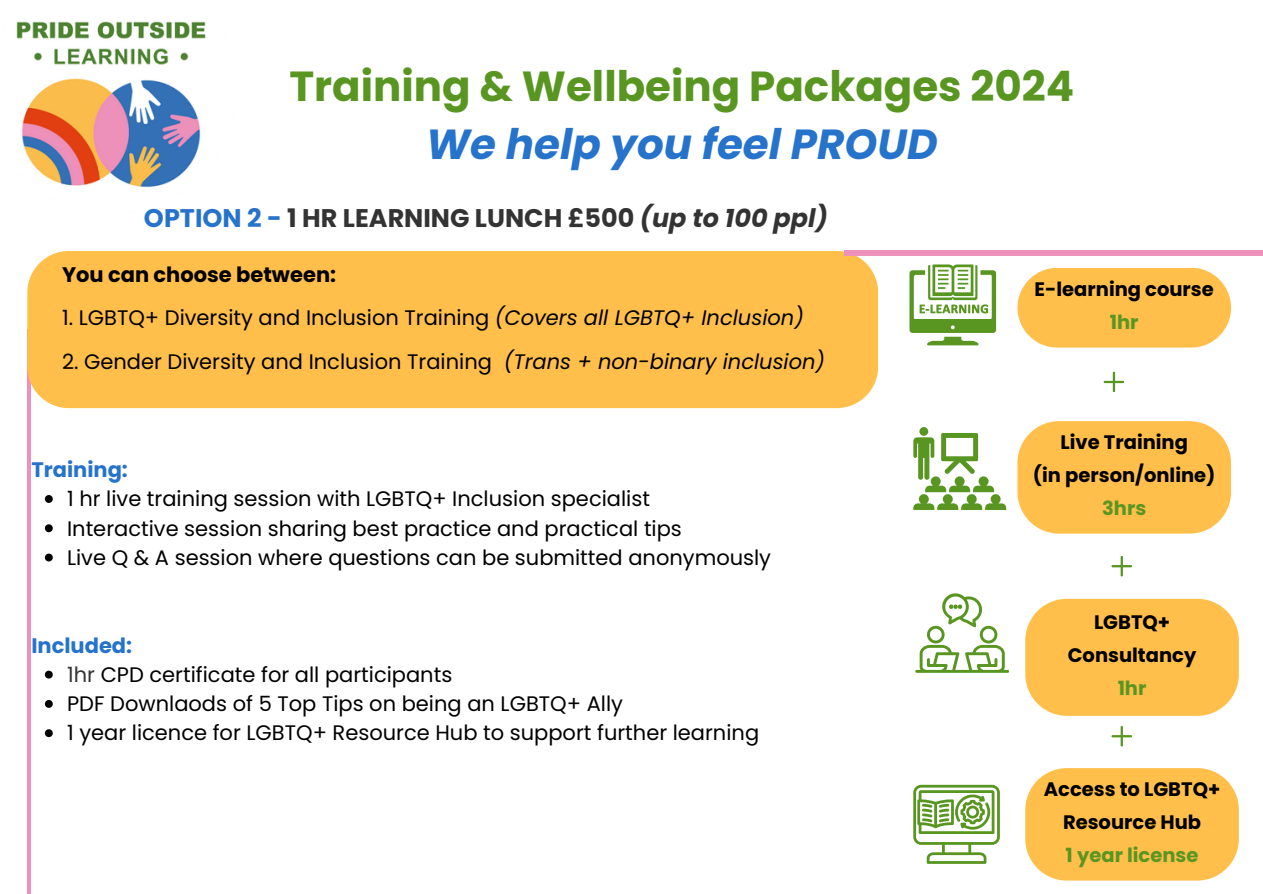
<style>
.page{position:relative;width:1263px;height:894px;background:#fff}
.page>*{position:absolute;margin:0;border:0;box-sizing:border-box;transform-origin:0 0}
.t1{font:700 42px/58.5px "Poppins";color:#599621;text-align:center}
.t2{font:700 25.5px "Poppins";color:#333}
.t3{font:21px "Poppins";color:#000}
.t4{font:700 21px "Poppins";color:#000}
.t5{font:700 21px "Poppins";color:#2673cc}
.t6{font:700 19.5px/32.7px "Poppins";color:#000;text-align:center}
.s1{font-style:italic;color:#2673cc}
.s2{color:#2673cc}
.s3{font-style:italic}
.s4{color:#333}
.s5{color:#599621}
</style>
<div class="page">
<hr style="left:27px;top:329px;width:4px;height:564px;background:#ed91ba">
<img style="left:16px;top:21px;width:190px;height:167px">
<div style="left:27px;top:251px;width:851px;height:157px;background:#ffbf4a"></div>
<svg style="left:909px;top:264px;width:87px;height:81px"></svg>
<svg style="left:1104px;top:371px;width:20px;height:21px"></svg>
<svg style="left:913px;top:427px;width:93px;height:83px"></svg>
<svg style="left:915px;top:593px;width:94px;height:79px"></svg>
<svg style="left:913px;top:784px;width:87px;height:79px"></svg>
<div style="left:1017px;top:268px;width:214px;height:79px;background:#ffbf4a;border-radius:40px"></div>
<svg style="left:1017px;top:421px;width:214px;height:112px;background:#ffc355"></svg>
<svg style="left:1025px;top:598px;width:214px;height:117px;background:#ffc356"></svg>
<svg style="left:1025px;top:768px;width:214px;height:112px;background:#ffc355"></svg>
<hr style="left:844px;top:251px;width:419px;height:4px;background:#ed91ba">
<svg style="left:1111px;top:555px;width:21px;height:21px"></svg>
<svg style="left:1111px;top:726px;width:21px;height:20px"></svg>
<svg style="left:45px;top:495px;width:8px;height:8px"></svg>
<svg style="left:45px;top:524px;width:8px;height:8px"></svg>
<svg style="left:45px;top:553px;width:8px;height:8px"></svg>
<svg style="left:45px;top:670px;width:8px;height:8px"></svg>
<svg style="left:45px;top:700px;width:8px;height:7px"></svg>
<svg style="left:45px;top:729px;width:8px;height:8px"></svg>
<p class="t1" style="left:289px;top:57px;width:786px">Training &amp; Wellbeing Packages 2024<br><span class="s1">We help you feel PROUD</span></p>
<p class="t2" style="left:144px;top:200px;width:685px"><span class="s2">OPTION 2 -</span> 1 HR LEARNING LUNCH £500 <span class="s3">(up to 100 ppl)</span></p>
<p class="t4" style="left:62px;top:260px;width:276px">You can choose between:</p>
<p class="t3" style="left:62px;top:303px;width:743px">1. LGBTQ+ Diversity and Inclusion Training <span class="s3">(Covers all LGBTQ+ Inclusion)</span></p>
<p class="t3" style="left:62px;top:346px;width:765px">2. Gender Diversity and Inclusion Training <span class="s3">(Trans + non-binary inclusion)</span></p>
<p class="t5" style="left:31px;top:455px;width:98px">Training:</p>
<h3 class="t3" style="left:67px;top:484px;width:584px">1 hr live training session with LGBTQ+ Inclusion specialist</h3>
<p class="t3" style="left:67px;top:513px;width:616px">Interactive session sharing best practice and practical tips</p>
<h3 class="t3" style="left:67px;top:542px;width:705px">Live Q &amp; A session where questions can be submitted anonymously</h3>
<p class="t5" style="left:31px;top:630px;width:102px">Included:</p>
<p class="t3" style="left:67px;top:659px;width:387px"><span class="s4">1hr</span> CPD certificate for all participants</p>
<p class="t3" style="left:67px;top:689px;width:557px">PDF Downlaods of 5 Top Tips on being an LGBTQ+ Ally</p>
<h3 class="t3" style="left:67px;top:718px;width:694px">1 year licence for LGBTQ+ Resource Hub to support further learning</h3>
<h1 class="t6" style="left:1035px;top:273px;width:181px">E-learning course<br><span class="s5">1hr</span></h1>
<h2 class="t6" style="left:1033px;top:426px;width:184px">Live Training<br>(in person/online)<br><span class="s5">3hrs</span></h2>
<p class="t6" style="left:1068px;top:605px;width:130px">LGBTQ+<br>Consultancy<br><span class="s5">1hr</span></p>
<h3 class="t6" style="left:1044px;top:772px;width:178px">Access to LGBTQ+<br>Resource Hub<br><span class="s5">1 year license</span></h3>
</div>
